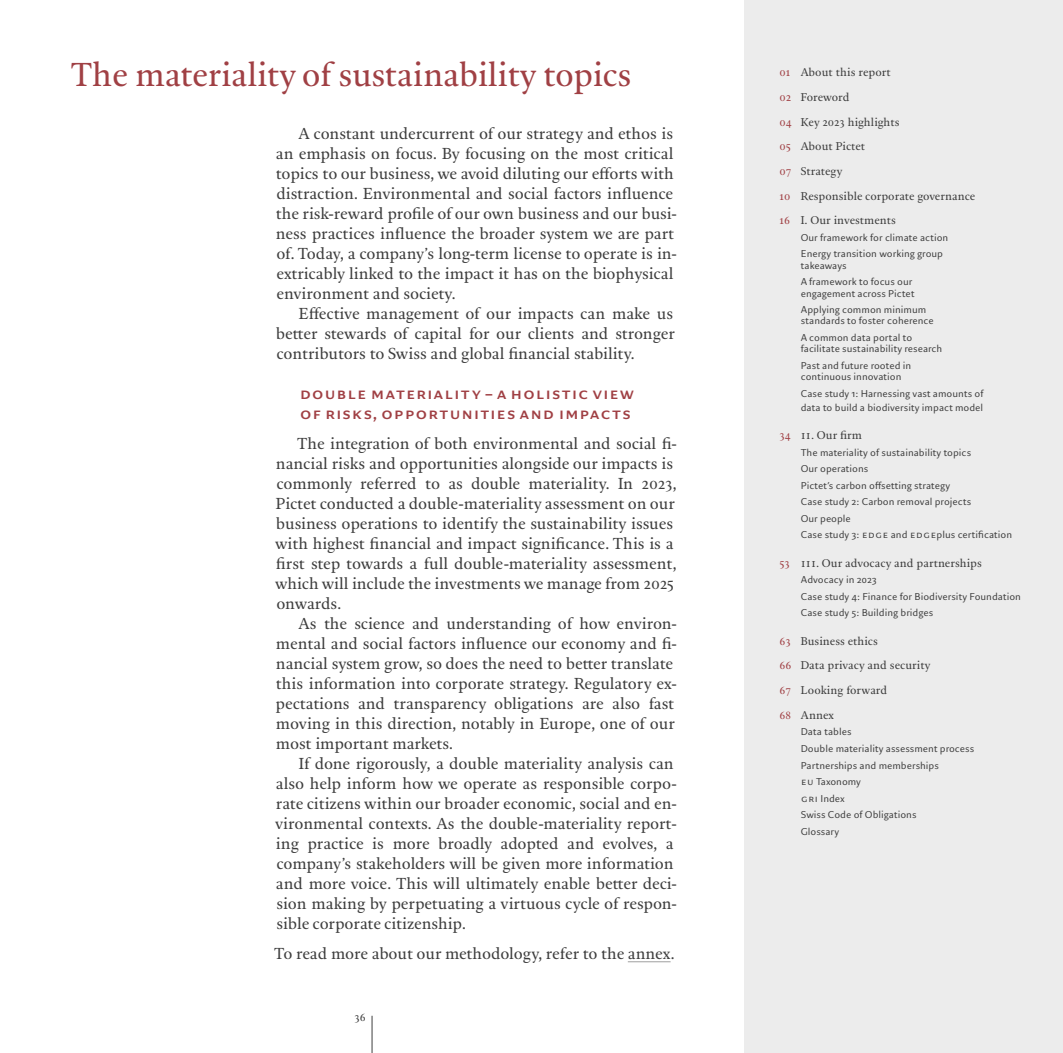
<style>
.page{position:relative;width:1063px;height:1053px;background:#fff}
.page>*{position:absolute;margin:0;border:0;box-sizing:border-box;transform-origin:0 0}
.t1{font:31.25px "Lardy Serif";letter-spacing:-.01em;color:#a04044}
.t2{font:15px/20px "Lardy Serif";letter-spacing:-.005em;color:#3e3e3e}
.t3{font:700 15px/20px "Lardy Sans";letter-spacing:-.005em;color:#a04044}
.t4{font:10.62px "Lardy Serif";letter-spacing:.005em;color:#3e3e3e}
.t5{font:9.38px/16.6px "Lardy Sans";color:#3e3e3e}
.s1{color:#a04044}
</style>
<div class="page">
<hr style="left:372px;top:1015px;width:1px;height:37px;background:#3e3e3e">
<hr style="left:628px;top:961px;width:43px;height:1px;background:#9f9f9f">
<div style="left:744px;top:0;width:319px;height:1052px;background:#ececec"></div>
<h1 class="t1" style="left:71px;top:53px;width:562px">The materiality of sustainability topics</h1>
<p class="t2" style="left:276px;top:124px;width:403px;text-indent:23px">A constant undercurrent of our strategy and ethos is an emphasis on focus. By focusing on the most critical topics to our business, we avoid diluting our efforts with distraction. Environmental and social factors influence the risk-reward profile of our own business and our busi&shy;ness practices influence the broader system we are part of. Today, a company’s long-term license to operate is in&shy;extricably linked to the impact it has on the biophysical environment and society.</p>
<p class="t2" style="left:276px;top:303px;width:400px;text-align:justify;text-indent:23px">Effective management of our impacts can make us better stewards of capital for our clients and stronger contributors to Swiss and global financial stability.</p>
<p class="t3" style="left:299px;top:383px;width:337px">Double materiality – a holistic view of risks, opportunities and impacts</p>
<p class="t2" style="left:275px;top:433px;width:403px;text-indent:22px">The integration of both environmental and social fi&shy;nancial risks and opportunities alongside our impacts is commonly referred to as double materiality. In 2023, Pictet conducted a double-materiality assessment on our business operations to identify the sustainability issues with highest financial and impact significance. This is a first step towards a full double-materiality assessment, which will include the investments we manage from 2025 onwards.</p>
<p class="t2" style="left:276px;top:613px;width:403px;text-indent:23px">As the science and understanding of how environ&shy;mental and social factors influence our economy and fi&shy;nancial system grow, so does the need to better translate this information into corporate strategy. Regulatory ex&shy;pectations and transparency obligations are also fast moving in this direction, notably in Europe, one of our most important markets.</p>
<p class="t2" style="left:275px;top:753px;width:403px;text-indent:24px">If done rigorously, a double materiality analysis can also help inform how we operate as responsible corpo&shy;rate citizens within our broader economic, social and en&shy;vironmental contexts. As the double-materiality report&shy;ing practice is more broadly adopted and evolves, a company’s stakeholders will be given more information and more voice. This will ultimately enable better deci&shy;sion making by perpetuating a virtuous cycle of respon&shy;sible corporate citizenship.</p>
<p class="t2" style="left:274px;top:943px;width:402px">To read more about our methodology, refer to the annex.</p>
<p class="t4" style="left:355px;top:1009px;width:13px">36</p>
<p class="t4" style="left:780px;top:65px;width:113px"><span class="s1">01</span> About this report</p>
<p class="t4" style="left:780px;top:90px;width:71px"><span class="s1">02</span> Foreword</p>
<p class="t4" style="left:780px;top:114px;width:122px"><span class="s1">04</span> Key 2023 highlights</p>
<p class="t4" style="left:780px;top:139px;width:87px"><span class="s1">05</span> About Pictet</p>
<p class="t4" style="left:780px;top:164px;width:64px"><span class="s1">07</span> Strategy</p>
<p class="t4" style="left:780px;top:188px;width:197px"><span class="s1">10</span> Responsible corporate governance</p>
<p class="t4" style="left:780px;top:213px;width:118px"><span class="s1">16</span> I. Our investments</p>
<p class="t5" style="left:801px;top:229px;width:149px">Our framework for climate action<br>Energy transition working group</p>
<p class="t5" style="left:801px;top:257px;width:113px">takeaways<br>A framework to focus our</p>
<p class="t5" style="left:801px;top:285px;width:127px">engagement across Pictet<br>Applying common minimum</p>
<p class="t5" style="left:801px;top:313px;width:135px">standards to foster coherence<br>A common data portal to</p>
<p class="t5" style="left:801px;top:340px;width:143px">facilitate sustainability research<br>Past and future rooted in</p>
<p class="t5" style="left:801px;top:368px;width:184px">continuous innovation<br>Case study 1: Harnessing vast amounts of</p>
<p class="t5" style="left:801px;top:399px;width:184px">data to build a biodiversity impact model</p>
<p class="t4" style="left:780px;top:427px;width:84px"><span class="s1">34</span> II. Our firm</p>
<p class="t5" style="left:801px;top:444px;width:213px">The materiality of sustainability topics<br>Our operations<br>Pictet’s carbon offsetting strategy<br>Case study 2: Carbon removal projects<br>Our people<br>Case study 3: EDGE and EDGEplus certification</p>
<p class="t4" style="left:780px;top:555px;width:204px"><span class="s1">53</span> III. Our advocacy and partnerships</p>
<p class="t5" style="left:801px;top:571px;width:222px">Advocacy in 2023<br>Case study 4: Finance for Biodiversity Foundation<br>Case study 5: Building bridges</p>
<p class="t4" style="left:780px;top:633px;width:100px"><span class="s1">63</span> Business ethics</p>
<p class="t4" style="left:780px;top:658px;width:153px"><span class="s1">66</span> Data privacy and security</p>
<p class="t4" style="left:780px;top:682px;width:109px"><span class="s1">67</span> Looking forward</p>
<p class="t4" style="left:780px;top:707px;width:56px"><span class="s1">68</span> Annex</p>
<p class="t5" style="left:801px;top:723px;width:175px">Data tables<br>Double materiality assessment process<br>Partnerships and memberships<br>EU Taxonomy<br>GRI Index<br>Swiss Code of Obligations<br>Glossary</p>
</div>
